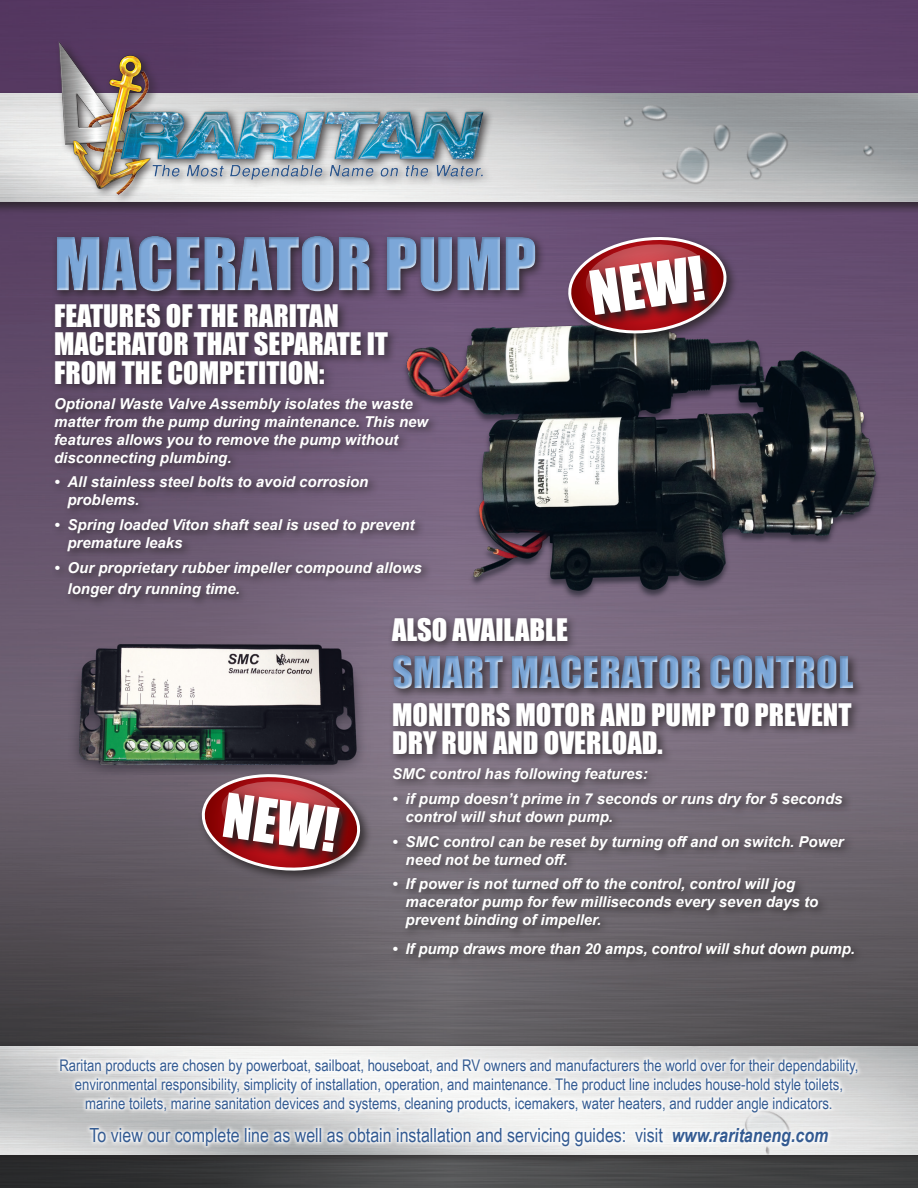
<style>
.page{position:relative;width:918px;height:1188px;background:#fff}
.page>*{position:absolute;margin:0;border:0;box-sizing:border-box;transform-origin:0 0}
.t1{font:67.2px "Impact";color:#7ca7d8}
.t2{font:40.5px "Impact";color:#7ca7d8}
.t3{font:28.5px/28.5px "Impact";color:#fff}
.t4{font:19.5px "Arial Narrow";color:#345b92}
.t5{font:16.05px/19.2px "Arial Narrow";color:#345b92;text-align:center}
.t6{font:italic 700 15px/18px "Arial";color:#fff}
.s1{font-weight:700;font-style:italic}
</style>
<div class="page">
<img style="left:0;top:0;width:918px;height:1188px">
<img style="left:389px;top:311px;width:526px;height:300px">
<div style="left:0;top:91px;width:918px;height:124px;background:#231f20;opacity:.75"></div>
<img style="left:0;top:94px;width:918px;height:108px">
<img style="left:24px;top:30px;width:508px;height:207px">
<div style="left:0;top:1040px;width:918px;height:125px;background:#231f20;opacity:.75"></div>
<img style="left:0;top:1047px;width:918px;height:108px">
<svg style="left:55px;top:1055px;width:807px;height:96px"></svg>
<img style="left:68px;top:633px;width:304px;height:141px">
<div style="left:50px;top:299px;width:389px;height:309px;background:#231f20;opacity:.75"></div>
<div style="left:388px;top:613px;width:191px;height:40px;background:#231f20;opacity:.75"></div>
<div style="left:388px;top:698px;width:477px;height:270px;background:#231f20;opacity:.75"></div>
<div style="left:52px;top:231px;width:494px;height:72px;background:#231f20;opacity:.75"></div>
<div style="left:54px;top:235px;width:485px;height:59px;background:#fff;opacity:.75"></div>
<div style="left:53px;top:232px;width:484px;height:60px;background:#231f20;opacity:.23"></div>
<div style="left:388px;top:651px;width:477px;height:49px;background:#231f20;opacity:.75"></div>
<div style="left:392px;top:655px;width:464px;height:37px;background:#fff;opacity:.75"></div>
<div style="left:389px;top:653px;width:467px;height:37px;background:#231f20;opacity:.23"></div>
<div style="left:565px;top:234px;width:174px;height:112px;background:#231f20;opacity:.75"></div>
<svg style="left:567px;top:234px;width:161px;height:103px"></svg>
<div style="left:198px;top:771px;width:175px;height:112px;background:#231f20;opacity:.75"></div>
<svg style="left:197px;top:768px;width:168px;height:106px"></svg>
<h1 class="t1" style="left:54px;top:212px;width:484px">MACERATOR PUMP</h1>
<p class="t3" style="left:54px;top:301px;width:286px">FEATURES OF THE RARITAN</p>
<p class="t3" style="left:54px;top:329px;width:336px">MACERATOR THAT SEPARATE IT</p>
<p class="t3" style="left:54px;top:358px;width:272px">FROM THE COMPETITION:</p>
<p class="t6" style="left:54px;top:395px;width:376px">Optional Waste Valve Assembly isolates the waste matter from the pump during maintenance. This new features allows you to remove the pump without disconnecting plumbing.</p>
<p class="t6" style="left:68px;top:474px;width:302px;text-indent:-14px">• All stainless steel bolts to avoid corrosion problems.</p>
<p class="t6" style="left:68px;top:516px;width:349px;text-indent:-14px">• Spring loaded Viton shaft seal is used to prevent premature leaks</p>
<p class="t6" style="left:68px;top:557px;width:356px;line-height:21.6px;text-indent:-14px">• Our proprietary rubber impeller compound allows longer dry running time.</p>
<p class="t3" style="left:392px;top:615px;width:177px">ALSO AVAILABLE</p>
<h2 class="t2" style="left:392px;top:641px;width:463px">SMART MACERATOR CONTROL</h2>
<p class="t3" style="left:392px;top:700px;width:461px">MONITORS MOTOR AND PUMP TO PREVENT<br>DRY RUN AND OVERLOAD.</p>
<p class="t6" style="left:392px;top:765px;width:257px">SMC control has following features:</p>
<p class="t6" style="left:406px;top:790px;width:439px;text-indent:-14px">• if pump doesn’t prime in 7 seconds or runs dry for 5 seconds control will shut down pump.</p>
<p class="t6" style="left:406px;top:833px;width:440px;text-indent:-14px">• SMC control can be reset by turning off and on switch. Power need not be turned off.</p>
<p class="t6" style="left:406px;top:876px;width:414px;text-indent:-14px">• If power is not turned off to the control, control will jog macerator pump for few milliseconds every seven days to prevent binding of impeller.</p>
<p class="t6" style="left:392px;top:940px;width:464px">• If pump draws more than 20 amps, control will shut down pump.</p>
<p class="t5" style="left:59px;top:1055px;width:801px">Raritan products are chosen by powerboat, sailboat, houseboat, and RV owners and manufacturers the world over for their dependability, environmental responsibility, simplicity of installation, operation, and maintenance. The product line includes house-hold style toilets, marine toilets, marine sanitation devices and systems, cleaning products, icemakers, water heaters, and rudder angle indicators.</p>
<p class="t4" style="left:90px;top:1121px;width:740px">To view our complete line as well as obtain installation and servicing guides: visit <span class="s1">www.raritaneng.com</span></p>
</div>
